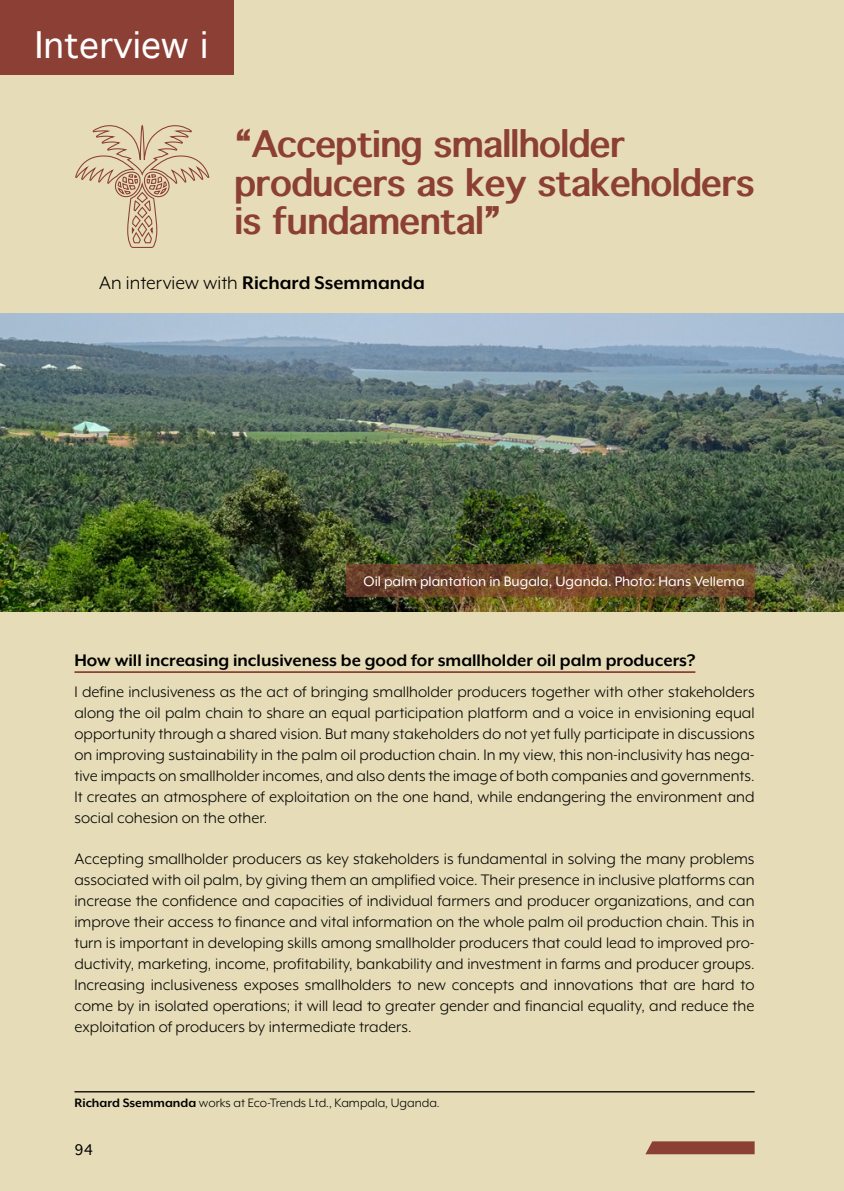
<style>
.page{position:relative;width:844px;height:1191px;background:#fff}
.page>*{position:absolute;margin:0;border:0;box-sizing:border-box;transform-origin:0 0}
.Title-inteview{font:700 35px/38.5px "Thonburi";color:#8c3f34}
.t1{font:35px "Thonburi";color:#fff}
.Interview{font:700 21px "Mr Eaves XL Mod OT";color:#000}
.heading{font:700 19.25px "Mr Eaves XL Mod OT";color:#000}
.Body{font:17.5px/21px "Mr Eaves XL Mod OT";color:#000;text-align:justify}
.photo-caption{font:15.75px "Mr Eaves XL Mod OT";color:#fff}
.affiliation{font:14px "Mr Eaves XL Mod OT";color:#000}
.t2{font:14px "Thonburi";color:#000}
.s1{font-weight:400}
.s2{font-weight:700}
</style>
<div class="page">
<div style="left:0;top:0;width:843px;height:1191px;background:#e6dcb7"></div>
<svg style="left:75px;top:124px;width:135px;height:124px"></svg>
<svg style="left:645px;top:1141px;width:109px;height:13px"></svg>
<div style="left:0;top:0;width:233px;height:74px;background:#8c3f34"></div>
<hr style="left:74px;top:1091px;width:680px;height:1px;background:#000">
<hr style="left:74px;top:671px;width:621px;height:2px;background:#8c3f34">
<img style="left:0;top:313px;width:843px;height:298px">
<svg style="left:346px;top:564px;width:408px;height:32px;background:#71462b"></svg>
<p class="t1" style="left:35px;top:25px;width:175px">Interview i</p>
<p class="Title-inteview" style="left:235px;top:126px;width:520px">“Accepting smallholder producers as key stakeholders is fundamental”</p>
<p class="Interview" style="left:99px;top:272px;width:327px"><span class="s1">An interview with</span> Richard Ssemmanda</p>
<p class="photo-caption" style="left:363px;top:574px;width:382px">Oil palm plantation in Bugala, Uganda. Photo: Hans Vellema</p>
<p class="heading" style="left:74px;top:651px;width:622px">How will increasing inclusiveness be good for smallholder oil palm producers?</p>
<p class="Body" style="left:74px;top:681px;width:681px">I define inclusiveness as the act of bringing smallholder producers together with other stakeholders along the oil palm chain to share an equal participation platform and a voice in envisioning equal opportunity through a shared vision. But many stakeholders do not yet fully participate in discussions on improving sustainability in the palm oil production chain. In my view, this non-inclusivity has nega&shy;tive impacts on smallholder incomes, and also dents the image of both companies and governments.<br>It creates an atmosphere of exploitation on the one hand, while endangering the environment and social cohesion on the other.</p>
<p class="Body" style="left:74px;top:848px;width:681px">Accepting smallholder producers as key stakeholders is fundamental in solving the many problems associated with oil palm, by giving them an amplified voice. Their presence in inclusive platforms can increase the confidence and capacities of individual farmers and producer organizations, and can improve their access to finance and vital information on the whole palm oil production chain. This in turn is important in developing skills among smallholder producers that could lead to improved pro&shy;ductivity, marketing, income, profitability, bankability and investment in farms and producer groups.<br>Increasing inclusiveness exposes smallholders to new concepts and innovations that are hard to come by in isolated operations; it will lead to greater gender and financial equality, and reduce the exploitation of producers by intermediate traders.</p>
<p class="affiliation" style="left:74px;top:1096px;width:367px"><span class="s2">Richard Ssemmanda</span> works at Eco-Trends Ltd., Kampala, Uganda.</p>
<p class="t2" style="left:74px;top:1141px;width:20px">94</p>
</div>
